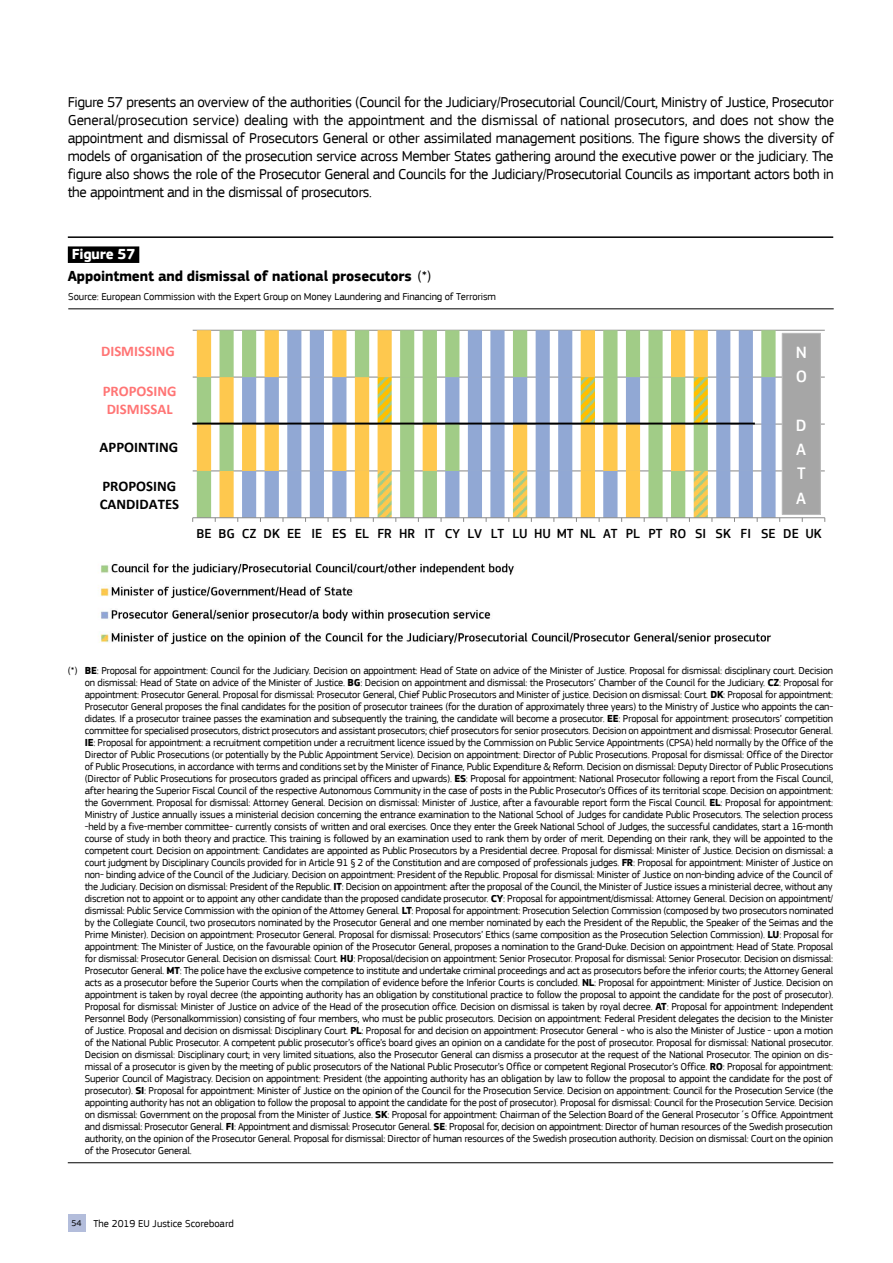
<style>
.page{position:relative;width:893px;height:1263px;background:#fff}
.page>*{position:absolute;margin:0;border:0;box-sizing:border-box;transform-origin:0 0}
.t1{font:500 17.25px/24.3px "EC Square Sans Pro";color:#fff}
.t2{font:15px/18px "EC Square Sans Pro";letter-spacing:-.025em;color:#000;text-align:justify}
.t3{font:700 15px/22.2px "EC Square Sans Pro";letter-spacing:-.01em;color:#000}
.t4{font:700 14.7px/18px "Calibri";color:#000}
.t5{font:700 14.7px/18px "Calibri";color:#ff7575}
.t6{font:500 13.5px "EC Square Sans Pro";color:#000}
.t7{font:10.5px/12px "EC Square Sans Pro";letter-spacing:-.01em;color:#000;text-align:justify}
.s1{color:#fff}
.s2{font-weight:400}
.s3{font-weight:700}
.s4{font-size:9px}
</style>
<div class="page">
<div style="left:68px;top:1214px;width:17px;height:17px;background:#b3bddb"></div>
<hr style="left:68px;top:1162px;width:765px;height:1px;background:#000">
<hr style="left:68px;top:236px;width:765px;height:2px;background:#000">
<div style="left:68px;top:246px;width:71px;height:17px;background:#000"></div>
<hr style="left:193px;top:470px;width:632px;height:1px;background:#868686">
<hr style="left:193px;top:424px;width:632px;height:1px;background:#868686">
<hr style="left:193px;top:377px;width:632px;height:1px;background:#868686">
<hr style="left:193px;top:330px;width:632px;height:1px;background:#868686">
<hr style="left:193px;top:517px;width:632px;height:1px;background:#898989">
<svg style="left:192px;top:330px;width:588px;height:192px"></svg>
<div style="left:782px;top:333px;width:38px;height:181px;background:#a6a6a6"></div>
<div style="left:782px;top:333px;width:39px;height:182px;border:1px solid #bcbcbc"></div>
<hr style="left:192px;top:423px;width:563px;height:1px;background:#000">
<img style="left:98px;top:563px;width:673px;height:82px">
<hr style="left:68px;top:308px;width:766px;height:1px;background:#000">
<p class="t2" style="left:68px;top:93px;width:768px">Figure 57 presents an overview of the authorities (Council for the Judiciary/Prosecutorial Council/Court, Ministry of Justice, Prosecutor General/prosecution service) dealing with the appointment and the dismissal of national prosecutors, and does not show the appointment and dismissal of Prosecutors General or other assimilated management positions. The figure shows the diversity of models of organisation of the prosecution service across Member States gathering around the executive power or the judiciary. The figure also shows the role of the Prosecutor General and Councils for the Judiciary/Prosecutorial Councils as important actors both in the appointment and in the dismissal of prosecutors.</p>
<h2 class="t3" style="left:68px;top:244px;width:365px"><span class="s1">Figure 57<br></span>Appointment and dismissal of national prosecutors <span class="s2">(*)</span></h2>
<p class="t7" style="left:68px;top:291px;width:429px">Source: European Commission with the Expert Group on Money Laundering and Financing of Terrorism</p>
<h3 class="t5" style="left:101px;top:342px;width:75px">DISMISSING</h3>
<h3 class="t5" style="left:103px;top:382px;width:75px">PROPOSING<br>DISMISSAL</h3>
<h3 class="t4" style="left:100px;top:438px;width:80px">APPOINTING</h3>
<h3 class="t4" style="left:100px;top:477px;width:81px">PROPOSING<br>CANDIDATES</h3>
<h1 class="t1" style="left:796px;top:341px;width:13px">N<br>O</h1>
<h1 class="t1" style="left:796px;top:413px;width:12px;text-align:justify">D A T A</h1>
<p class="t6" style="left:196px;top:526px;width:627px">BE BG CZ DK EE IE ES EL FR HR IT CY LV LT LU HU MT NL AT PL PT RO SI SK FI SE DE UK</p>
<p class="t7" style="left:85px;top:664px;width:750px;text-indent:-17px">(*) <span class="s3">BE</span>: Proposal for appointment: Council for the Judiciary. Decision on appointment: Head of State on advice of the Minister of Justice. Proposal for dismissal: disciplinary court. Decision on dismissal: Head of State on advice of the Minister of Justice. <span class="s3">BG</span>: Decision on appointment and dismissal: the Prosecutors’ Chamber of the Council for the Judiciary. <span class="s3">CZ</span>: Proposal for appointment: Prosecutor General. Proposal for dismissal: Prosecutor General, Chief Public Prosecutors and Minister of justice. Decision on dismissal: Court. <span class="s3">DK</span>: Proposal for appointment:<br>Prosecutor General proposes the final candidates for the position of prosecutor trainees (for the duration of approximately three years) to the Ministry of Justice who appoints the can&shy;didates. If a prosecutor trainee passes the examination and subsequently the training, the candidate will become a prosecutor. <span class="s3">EE</span>: Proposal for appointment: prosecutors’ competition committee for specialised prosecutors, district prosecutors and assistant prosecutors; chief prosecutors for senior prosecutors. Decision on appointment and dismissal: Prosecutor General.<br><span class="s3">IE</span>: Proposal for appointment: a recruitment competition under a recruitment licence issued by the Commission on Public Service Appointments (CPSA) held normally by the Office of the Director of Public Prosecutions (or potentially by the Public Appointment Service). Decision on appointment: Director of Public Prosecutions. Proposal for dismissal: Office of the Director of Public Prosecutions, in accordance with terms and conditions set by the Minister of Finance, Public Expenditure &amp; Reform. Decision on dismissal: Deputy Director of Public Prosecutions (Director of Public Prosecutions for prosecutors graded as principal officers and upwards). <span class="s3">ES</span>: Proposal for appointment: National Prosecutor following a report from the Fiscal Council, after hearing the Superior Fiscal Council of the respective Autonomous Community in the case of posts in the Public Prosecutor’s Offices of its territorial scope. Decision on appointment: the Government. Proposal for dismissal: Attorney General. Decision on dismissal: Minister of Justice, after a favourable report form the Fiscal Council. <span class="s3">EL</span>: Proposal for appointment:<br>Ministry of Justice annually issues a ministerial decision concerning the entrance examination to the National School of Judges for candidate Public Prosecutors. The selection process -held by a five-member committee- currently consists of written and oral exercises. Once they enter the Greek National School of Judges, the successful candidates, start a 16-month course of study in both theory and practice. This training is followed by an examination used to rank them by order of merit. Depending on their rank, they will be appointed to the competent court. Decision on appointment: Candidates are appointed as Public Prosecutors by a Presidential decree. Proposal for dismissal: Minister of Justice. Decision on dismissal: a court judgment by Disciplinary Councils provided for in Article 91 § 2 of the Constitution and are composed of professionals judges. <span class="s3">FR</span>: Proposal for appointment: Minister of Justice on non- binding advice of the Council of the Judiciary. Decision on appointment: President of the Republic. Proposal for dismissal: Minister of Justice on non-binding advice of the Council of the Judiciary. Decision on dismissal: President of the Republic. <span class="s3">IT</span>: Decision on appointment: after the proposal of the Council, the Minister of Justice issues a ministerial decree, without any discretion not to appoint or to appoint any other candidate than the proposed candidate prosecutor. <span class="s3">CY</span>: Proposal for appointment/dismissal: Attorney General. Decision on appointment/ dismissal: Public Service Commission with the opinion of the Attorney General. <span class="s3">LT</span>: Proposal for appointment: Prosecution Selection Commission (composed by two prosecutors nominated by the Collegiate Council, two prosecutors nominated by the Prosecutor General and one member nominated by each the President of the Republic, the Speaker of the Seimas and the Prime Minister). Decision on appointment: Prosecutor General. Proposal for dismissal: Prosecutors’ Ethics (same composition as the Prosecution Selection Commission). <span class="s3">LU</span>: Proposal for appointment: The Minister of Justice, on the favourable opinion of the Prosecutor General, proposes a nomination to the Grand-Duke. Decision on appointment: Head of State. Proposal for dismissal: Prosecutor General. Decision on dismissal: Court. <span class="s3">HU</span>: Proposal/decision on appointment: Senior Prosecutor. Proposal for dismissal: Senior Prosecutor. Decision on dismissal:<br>Prosecutor General. <span class="s3">MT</span>: The police have the exclusive competence to institute and undertake criminal proceedings and act as prosecutors before the inferior courts; the Attorney General acts as a prosecutor before the Superior Courts when the compilation of evidence before the Inferior Courts is concluded. <span class="s3">NL</span>: Proposal for appointment: Minister of Justice. Decision on appointment is taken by royal decree (the appointing authority has an obligation by constitutional practice to follow the proposal to appoint the candidate for the post of prosecutor).<br>Proposal for dismissal: Minister of Justice on advice of the Head of the prosecution office. Decision on dismissal is taken by royal decree. <span class="s3">AT</span>: Proposal for appointment: Independent Personnel Body (Personalkommission) consisting of four members, who must be public prosecutors. Decision on appointment: Federal President delegates the decision to the Minister of Justice. Proposal and decision on dismissal: Disciplinary Court. <span class="s3">PL</span>: Proposal for and decision on appointment: Prosecutor General - who is also the Minister of Justice - upon a motion of the National Public Prosecutor. A competent public prosecutor’s office’s board gives an opinion on a candidate for the post of prosecutor. Proposal for dismissal: National prosecutor.<br>Decision on dismissal: Disciplinary court; in very limited situations, also the Prosecutor General can dismiss a prosecutor at the request of the National Prosecutor. The opinion on dis&shy;missal of a prosecutor is given by the meeting of public prosecutors of the National Public Prosecutor’s Office or competent Regional Prosecutor’s Office. <span class="s3">RO</span>: Proposal for appointment:<br>Superior Council of Magistracy. Decision on appointment: President (the appointing authority has an obligation by law to follow the proposal to appoint the candidate for the post of prosecutor). <span class="s3">SI</span>: Proposal for appointment: Minister of Justice on the opinion of the Council for the Prosecution Service. Decision on appointment: Council for the Prosecution Service (the appointing authority has not an obligation to follow the proposal to appoint the candidate for the post of prosecutor). Proposal for dismissal: Council for the Prosecution Service. Decision on dismissal: Government on the proposal from the Minister of Justice. <span class="s3">SK</span>: Proposal for appointment: Chairman of the Selection Board of the General Prosecutor´s Office. Appointment and dismissal: Prosecutor General. <span class="s3">FI</span>: Appointment and dismissal: Prosecutor General. <span class="s3">SE</span>: Proposal for, decision on appointment: Director of human resources of the Swedish prosecution authority, on the opinion of the Prosecutor General. Proposal for dismissal: Director of human resources of the Swedish prosecution authority. Decision on dismissal: Court on the opinion of the Prosecutor General.</p>
<p class="t7" style="left:72px;top:1217px;width:164px"><span class="s4">54</span> The 2019 EU Justice Scoreboard</p>
</div>
